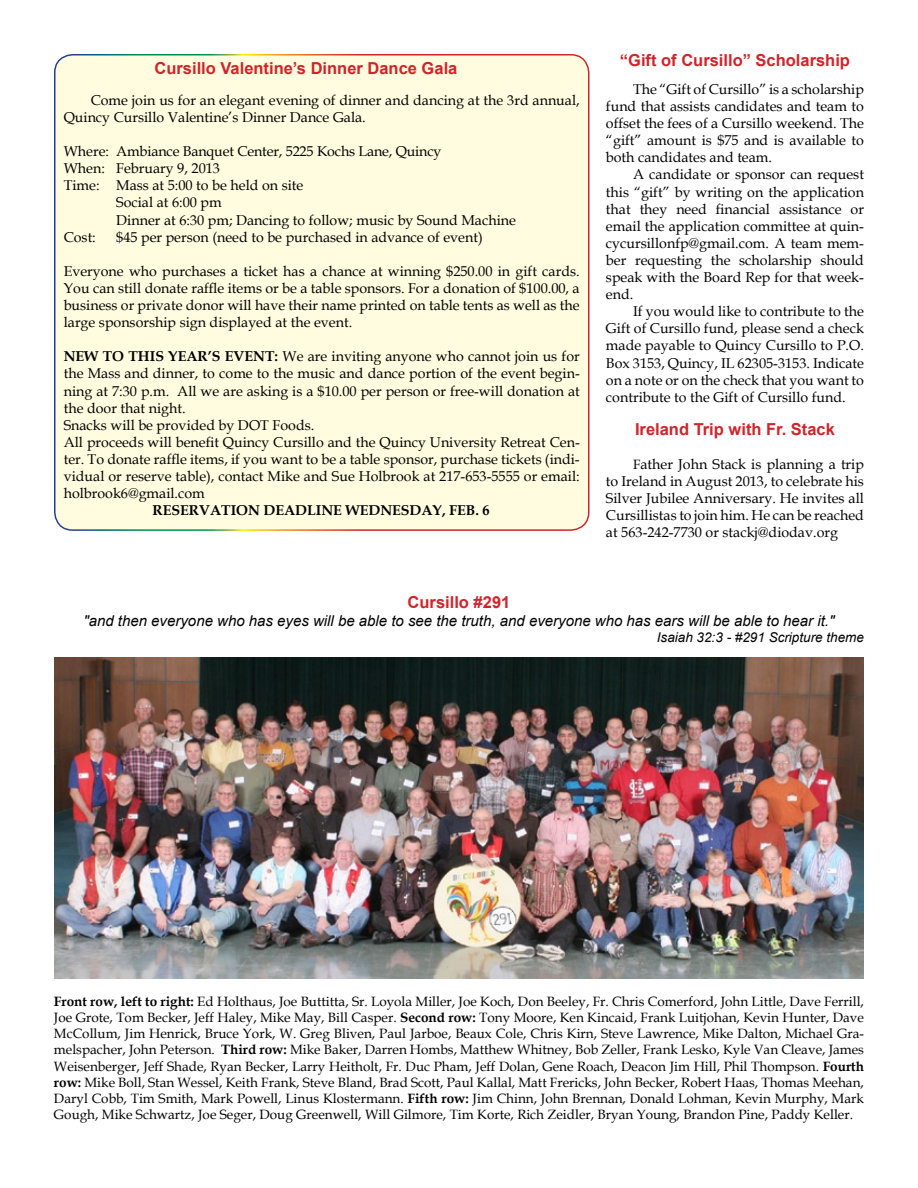
<style>
.page{position:relative;width:918px;height:1188px;background:#fff}
.page>*{position:absolute;margin:0;border:0;box-sizing:border-box;transform-origin:0 0}
.t1{font:700 16.5px "Arial";color:#d2232a}
.t2{font:italic 15px "Arial";color:#000}
.t3{font:14.25px/17.1px "Book Antiqua";color:#000;text-align:justify}
.t4{font:700 14.25px "Book Antiqua";color:#000}
.t5{font:13.5px/16.2px "Book Antiqua";color:#000;text-align:justify}
.t6{font:italic 13.5px "Arial";color:#000}
.s1{font-weight:700}
.s2{font-size:13.5px}
</style>
<div class="page">
<div style="left:55px;top:55px;width:534px;height:475px;background:#fffcdf;border-radius:18px"></div>
<div style="left:54px;top:54px;width:536px;height:477px;border:2px solid #fff;border-radius:18px"></div>
<img style="left:54px;top:657px;width:810px;height:321px">
<p class="t1" style="left:155px;top:58px;width:304px">Cursillo Valentine’s Dinner Dance Gala</p>
<p class="t3" style="left:64px;top:91px;width:517px;text-indent:27px">Come join us for an elegant evening of dinner and dancing at the 3rd annual,<br>Quincy Cursillo Valentine’s Dinner Dance Gala.</p>
<p class="t3" style="left:64px;top:142px;width:379px">Where: Ambiance Banquet Center, 5225 Kochs Lane, Quincy</p>
<p class="t3" style="left:64px;top:160px;width:158px">When: February 9, 2013</p>
<p class="t3" style="left:64px;top:177px;width:241px">Time: Mass at 5:00 to be held on site</p>
<p class="t3" style="left:116px;top:194px;width:107px">Social at 6:00 pm</p>
<p class="t3" style="left:116px;top:211px;width:401px">Dinner at 6:30 pm; Dancing to follow; music by Sound Machine</p>
<p class="t3" style="left:64px;top:228px;width:34px">Cost:</p>
<p class="t3" style="left:116px;top:228px;width:368px">$45 per person (need to be purchased in advance of event)</p>
<p class="t3" style="left:64px;top:262px;width:517px">Everyone who purchases a ticket has a chance at winning $250.00 in gift cards.<br>You can still donate raffle items or be a table sponsors. For a donation of $100.00, a business or private donor will have their name printed on table tents as well as the large sponsorship sign displayed at the event.</p>
<p class="t3" style="left:64px;top:348px;width:518px;text-align:left"><span class="s1">NEW TO THIS YEAR’S EVENT:</span> We are inviting anyone who cannot join us for the Mass and dinner, to come to the music and dance portion of the event begin&shy;ning at 7:30 p.m. All we are asking is a $10.00 per person or free-will donation at the door that night.<br>Snacks will be provided by DOT Foods.<br>All proceeds will benefit Quincy Cursillo and the Quincy University Retreat Cen&shy;ter. To donate raffle items, if you want to be a table sponsor, purchase tickets (indi&shy;vidual or reserve table), contact Mike and Sue Holbrook at 217-653-5555 or email: holbrook6@gmail.com</p>
<p class="t4" style="left:152px;top:501px;width:339px">RESERVATION DEADLINE WEDNESDAY, FEB. 6</p>
<p class="t1" style="left:620px;top:49px;width:232px">“Gift of Cursillo” Scholarship</p>
<p class="t3" style="left:606px;top:80px;width:260px;text-indent:27px">The “Gift of Cursillo” is a scholarship fund that assists candidates and team to offset the fees of a Cursillo weekend. The “gift” amount is $75 and is available to both candidates and team.</p>
<p class="t3" style="left:606px;top:166px;width:260px;text-indent:27px">A candidate or sponsor can request this “gift” by writing on the application that they need financial assistance or email the application committee at quin&shy;cycursillonfp@gmail.com. A team mem&shy;ber requesting the scholarship should speak with the Board Rep for that week&shy;end.</p>
<p class="t3" style="left:606px;top:302px;width:260px;text-indent:27px">If you would like to contribute to the Gift of Cursillo fund, please send a check made payable to Quincy Cursillo to P.O.<br>Box 3153, Quincy, IL 62305-3153. Indicate on a note or on the check that you want to contribute to the Gift of Cursillo fund.</p>
<p class="t1" style="left:635px;top:418px;width:201px">Ireland Trip with Fr. Stack</p>
<p class="t3" style="left:606px;top:455px;width:260px;text-indent:27px"><span class="s2">F</span>ather John Stack is planning a trip to Ireland in August 2013, to celebrate his Silver Jubilee Anniversary. He invites all Cursillistas to join him. He can be reached at 563-242-7730 or stackj@diodav.org</p>
<p class="t1" style="left:408px;top:591px;width:104px">Cursillo #291</p>
<p class="t2" style="left:83px;top:611px;width:753px">"and then everyone who has eyes will be able to see the truth, and everyone who has ears will be able to hear it."</p>
<p class="t6" style="left:657px;top:628px;width:209px">Isaiah 32:3 - #291 Scripture theme</p>
<p class="t5" style="left:54px;top:993px;width:812px"><span class="s1">Front row, left to right:</span> Ed Holthaus, Joe Buttitta, Sr. Loyola Miller, Joe Koch, Don Beeley, Fr. Chris Comerford, John Little, Dave Ferrill, Joe Grote, Tom Becker, Jeff Haley, Mike May, Bill Casper. <span class="s1">Second row:</span> Tony Moore, Ken Kincaid, Frank Luitjohan, Kevin Hunter, Dave McCollum, Jim Henrick, Bruce York, W. Greg Bliven, Paul Jarboe, Beaux Cole, Chris Kirn, Steve Lawrence, Mike Dalton, Michael Gra&shy;melspacher, John Peterson. <span class="s1">Third row:</span> Mike Baker, Darren Hombs, Matthew Whitney, Bob Zeller, Frank Lesko, Kyle Van Cleave, James Weisenberger, Jeff Shade, Ryan Becker, Larry Heitholt, Fr. Duc Pham, Jeff Dolan, Gene Roach, Deacon Jim Hill, Phil Thompson. <span class="s1">Fourth row:</span> Mike Boll, Stan Wessel, Keith Frank, Steve Bland, Brad Scott, Paul Kallal, Matt Frericks, John Becker, Robert Haas, Thomas Meehan, Daryl Cobb, Tim Smith, Mark Powell, Linus Klostermann. <span class="s1">Fifth row:</span> Jim Chinn, John Brennan, Donald Lohman, Kevin Murphy, Mark Gough, Mike Schwartz, Joe Seger, Doug Greenwell, Will Gilmore, Tim Korte, Rich Zeidler, Bryan Young, Brandon Pine, Paddy Keller.</p>
</div>
